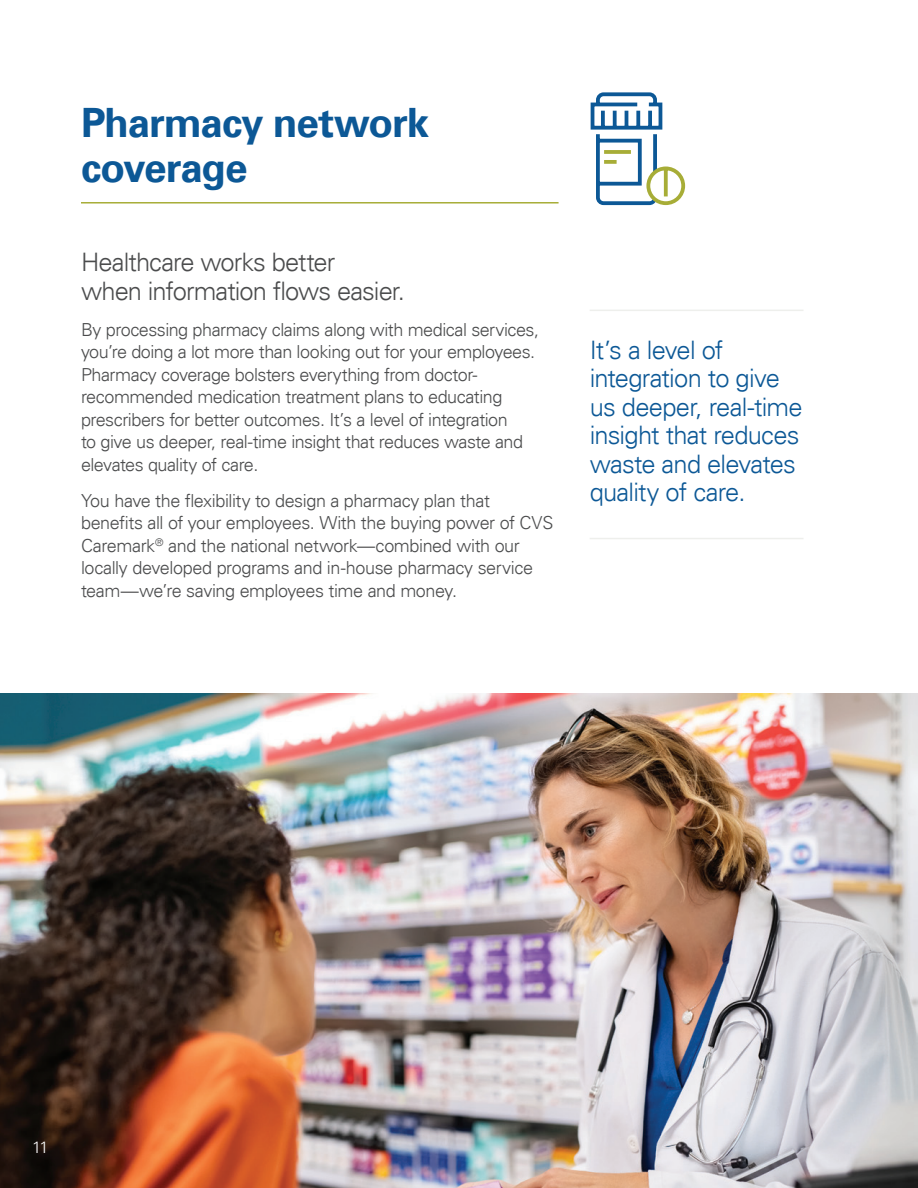
<style>
.page{position:relative;width:918px;height:1188px;background:#fff}
.page>*{position:absolute;margin:0;border:0;box-sizing:border-box;transform-origin:0 0}
.t1{font:700 40.5px/45px "Univers LT";letter-spacing:-.03em;color:#0c5896}
.t2{font:300 25.5px/28.5px "Univers LT";letter-spacing:-.03em;color:#0c5896}
.t3{font:300 25.5px/28.5px "Univers LT";letter-spacing:-.035em;color:#4b4c4d}
.t4{font:300 18px/22.5px "Univers LT";letter-spacing:-.025em;color:#4b4c4d}
.t5{font:300 16.5px "Univers LT";color:#fff}
</style>
<div class="page">
<hr style="left:81px;top:202px;width:478px;height:2px;background:#a7ad37">
<svg style="left:590px;top:92px;width:96px;height:114px"></svg>
<img style="left:0;top:693px;width:918px;height:495px">
<hr style="left:590px;top:310px;width:214px;height:1px;background:#eeefec">
<hr style="left:590px;top:538px;width:214px;height:1px;background:#eeefec">
<h1 class="t1" style="left:81px;top:100px;width:350px">Pharmacy network coverage</h1>
<h2 class="t3" style="left:81px;top:248px;width:326px">Healthcare works better<br>when information flows easier.</h2>
<p class="t4" style="left:81px;top:318px;width:460px">By processing pharmacy claims along with medical services, you’re doing a lot more than looking out for your employees.<br>Pharmacy coverage bolsters everything from doctor&shy;recommended medication treatment plans to educating prescribers for better outcomes. It’s a level of integration<br>to give us deeper, real-time insight that reduces waste and elevates quality of care.</p>
<p class="t4" style="left:81px;top:489px;width:474px">You have the flexibility to design a pharmacy plan that benefits all of your employees. With the buying power of CVS Caremark<sup>®</sup> and the national network—combined with our locally developed programs and in-house pharmacy service team—we’re saving employees time and money.</p>
<h2 class="t2" style="left:590px;top:335px;width:215px">It’s a level of integration to give us deeper, real-time insight that reduces waste and elevates quality of care.</h2>
<p class="t5" style="left:32px;top:1138px;width:18px">11</p>
</div>
